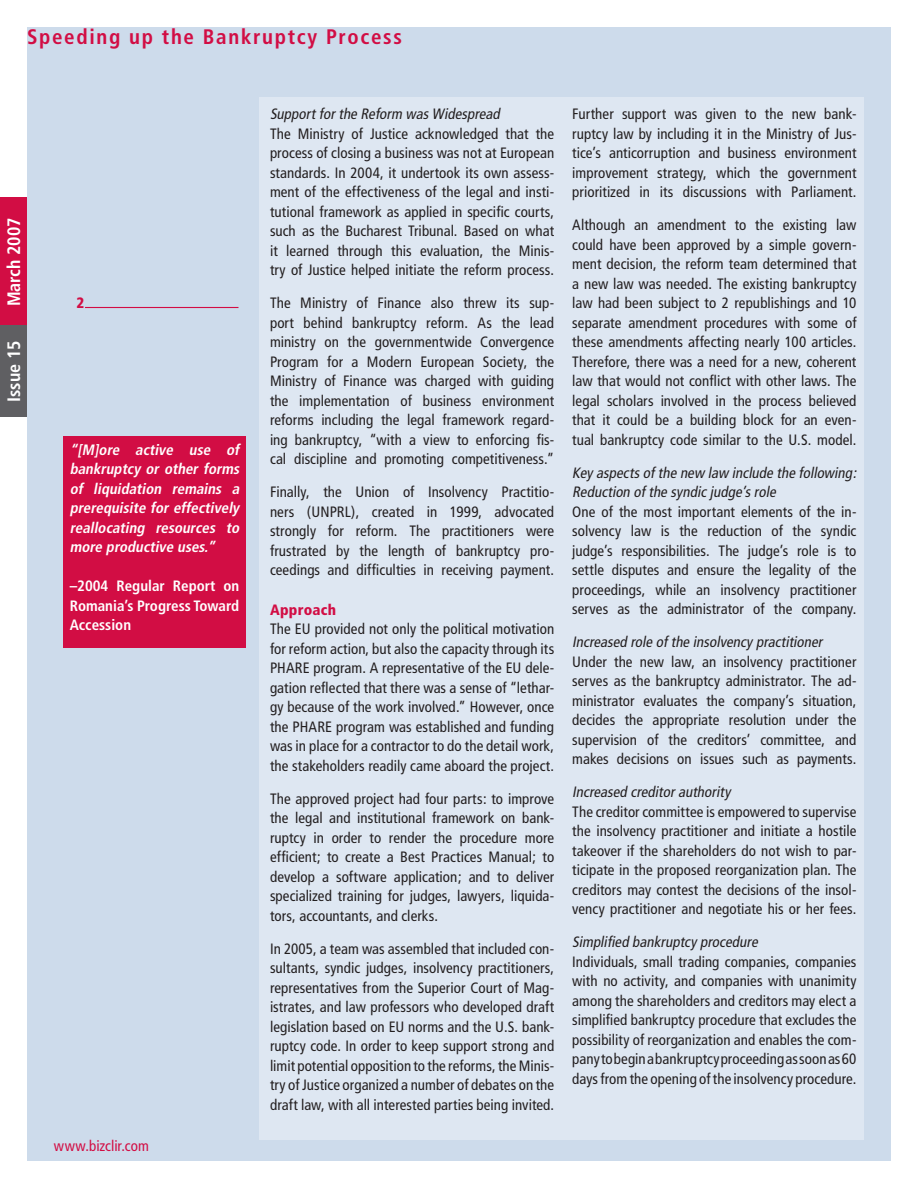
<style>
.page{position:relative;width:918px;height:1188px;background:#fff}
.page>*{position:absolute;margin:0;border:0;box-sizing:border-box;transform-origin:0 0}
.t1{font:700 condensed 21px "Frutiger";letter-spacing:.08em;color:#d20d44}
.t2{font:700 condensed 18px "Frutiger";color:#fff}
.t3{font:condensed 15px/19.5px "Frutiger";letter-spacing:.005em;color:#231f20;text-align:justify}
.t4{font:italic condensed 15px/19.5px "Frutiger";color:#231f20}
.t5{font:italic 700 condensed 15px/19.5px "Frutiger";color:#fff;text-align:justify}
.t6{font:700 condensed 15px/19.5px "Frutiger";color:#fff;text-align:justify}
.t7{font:condensed 15px "Frutiger";color:#d20d44}
.t8{font:900 condensed 15px "Frutiger";letter-spacing:.015em;color:#d20d44}
</style>
<div class="page">
<div style="left:27px;top:27px;width:864px;height:1134px;background:#cddbeb"></div>
<div style="left:259px;top:98px;width:605px;height:1042px;background:#dee7f2"></div>
<div style="left:0;top:198px;width:27px;height:128px;background:#d20d44"></div>
<hr style="left:85px;top:307px;width:153px;height:1px;background:#d20d44">
<div style="left:0;top:326px;width:27px;height:91px;background:#5f5f62"></div>
<div style="left:63px;top:436px;width:183px;height:212px;background:#d20d44"></div>
<h1 class="t1" style="left:27px;top:25px;width:377px">Speeding up the Bankruptcy Process</h1>
<p class="t2" style="left:3px;top:306px;width:90px;rotate:-90deg">March 2007</p>
<p class="t2" style="left:3px;top:402px;width:63px;rotate:-90deg">Issue 15</p>
<p class="t8" style="left:76px;top:294px;width:9px">2</p>
<p class="t5" style="left:70px;top:440px;width:174px">“[M]ore active use of bankruptcy or other forms of liquidation remains a prerequisite for effectively reallocating resources to more productive uses.”</p>
<p class="t6" style="left:70px;top:576px;width:171px">–2004 Regular Report on Romania’s Progress Toward Accession</p>
<p class="t7" style="left:54px;top:1137px;width:97px">www.bizclir.com</p>
<p class="t4" style="left:270px;top:104px;width:234px">Supportforthe Reform wasWidespread</p>
<p class="t3" style="left:270px;top:124px;width:286px">The Ministry of Justice acknowledged that the process of closing a business was not at European standards. In 2004, it undertook its own assess&shy;ment of the effectiveness of the legal and insti&shy;tutional framework as applied in specific courts, such as the Bucharest Tribunal. Based on what it learned through this evaluation, the Minis&shy;try of Justice helped initiate the reform process.</p>
<p class="t3" style="left:270px;top:293px;width:286px">The Ministry of Finance also threw its sup&shy;port behind bankruptcy reform. As the lead ministry on the governmentwide Convergence Program for a Modern European Society, the Ministry of Finance was charged with guiding the implementation of business environment reforms including the legal framework regard&shy;ing bankruptcy, “with a view to enforcing fis&shy;cal discipline and promoting competitiveness.”</p>
<p class="t3" style="left:270px;top:482px;width:286px">Finally, the Union of Insolvency Practitio&shy;ners (UNPRL), created in 1999, advocated strongly for reform. The practitioners were frustrated by the length of bankruptcy pro&shy;ceedings and difficulties in receiving payment.</p>
<p class="t8" style="left:270px;top:601px;width:68px">Approach</p>
<p class="t3" style="left:270px;top:620px;width:286px">The EU provided not only the political motivation for reform action, but also the capacity through its PHARE program. A representative of the EU dele&shy;gation reflected that there was a sense of “lethar&shy;gy because of the work involved.” However, once the PHARE program was established and funding was in place for a contractor to do the detail work, the stakeholders readily came aboard the project.</p>
<p class="t3" style="left:270px;top:789px;width:286px">The approved project had four parts: to improve the legal and institutional framework on bank&shy;ruptcy in order to render the procedure more efficient; to create a Best Practices Manual; to develop a software application; and to deliver specialized training for judges, lawyers, liquida&shy;tors, accountants, and clerks.</p>
<p class="t3" style="left:270px;top:939px;width:286px">In 2005, a team was assembled that included con&shy;sultants, syndic judges, insolvency practitioners, representatives from the Superior Court of Mag&shy;istrates, and law professors who developed draft legislation based on EU norms and the U.S. bank&shy;ruptcy code. In order to keep support strong and limit potential opposition to the reforms, the Minis&shy;try of Justice organized a number of debates on the draft law, with all interested parties being invited.</p>
<p class="t3" style="left:572px;top:104px;width:286px">Further support was given to the new bank&shy;ruptcy law by including it in the Ministry of Jus&shy;tice’s anticorruption and business environment improvement strategy, which the government prioritized in its discussions with Parliament.</p>
<p class="t3" style="left:572px;top:215px;width:286px">Although an amendment to the existing law could have been approved by a simple govern&shy;ment decision, the reform team determined that a new law was needed. The existing bankruptcy law had been subject to 2 republishings and 10 separate amendment procedures with some of these amendments affecting nearly 100 articles.<br>Therefore, there was a need for a new, coherent law that would not conflict with other laws. The legal scholars involved in the process believed that it could be a building block for an even&shy;tual bankruptcy code similar to the U.S. model.</p>
<p class="t4" style="left:572px;top:463px;width:289px">Key aspectsofthe new law include the following:<br>Reduction ofthe syndic judge’srole</p>
<p class="t3" style="left:572px;top:502px;width:286px">One of the most important elements of the in&shy;solvency law is the reduction of the syndic judge’s responsibilities. The judge’s role is to settle disputes and ensure the legality of the proceedings, while an insolvency practitioner serves as the administrator of the company.</p>
<p class="t4" style="left:572px;top:632px;width:255px">Increased role ofthe insolvency practitioner</p>
<p class="t3" style="left:572px;top:652px;width:286px">Under the new law, an insolvency practitioner serves as the bankruptcy administrator. The ad&shy;ministrator evaluates the company’s situation, decides the appropriate resolution under the supervision of the creditors’ committee, and makes decisions on issues such as payments.</p>
<p class="t4" style="left:572px;top:782px;width:160px">Increased creditorauthority</p>
<p class="t3" style="left:572px;top:802px;width:286px">The creditor committee is empowered to supervise the insolvency practitioner and initiate a hostile takeover if the shareholders do not wish to par&shy;ticipate in the proposed reorganization plan. The creditors may contest the decisions of the insol&shy;vency practitioner and negotiate his or her fees.</p>
<p class="t4" style="left:572px;top:932px;width:190px">Simplified bankruptcy procedure</p>
<p class="t3" style="left:572px;top:952px;width:286px">Individuals, small trading companies, companies with no activity, and companies with unanimity among the shareholders and creditors may elect a simplified bankruptcy procedure that excludes the possibility of reorganization and enables the com&shy;pany to begin a bankruptcy proceeding as soon as 60 days from the opening of the insolvency procedure.</p>
</div>
